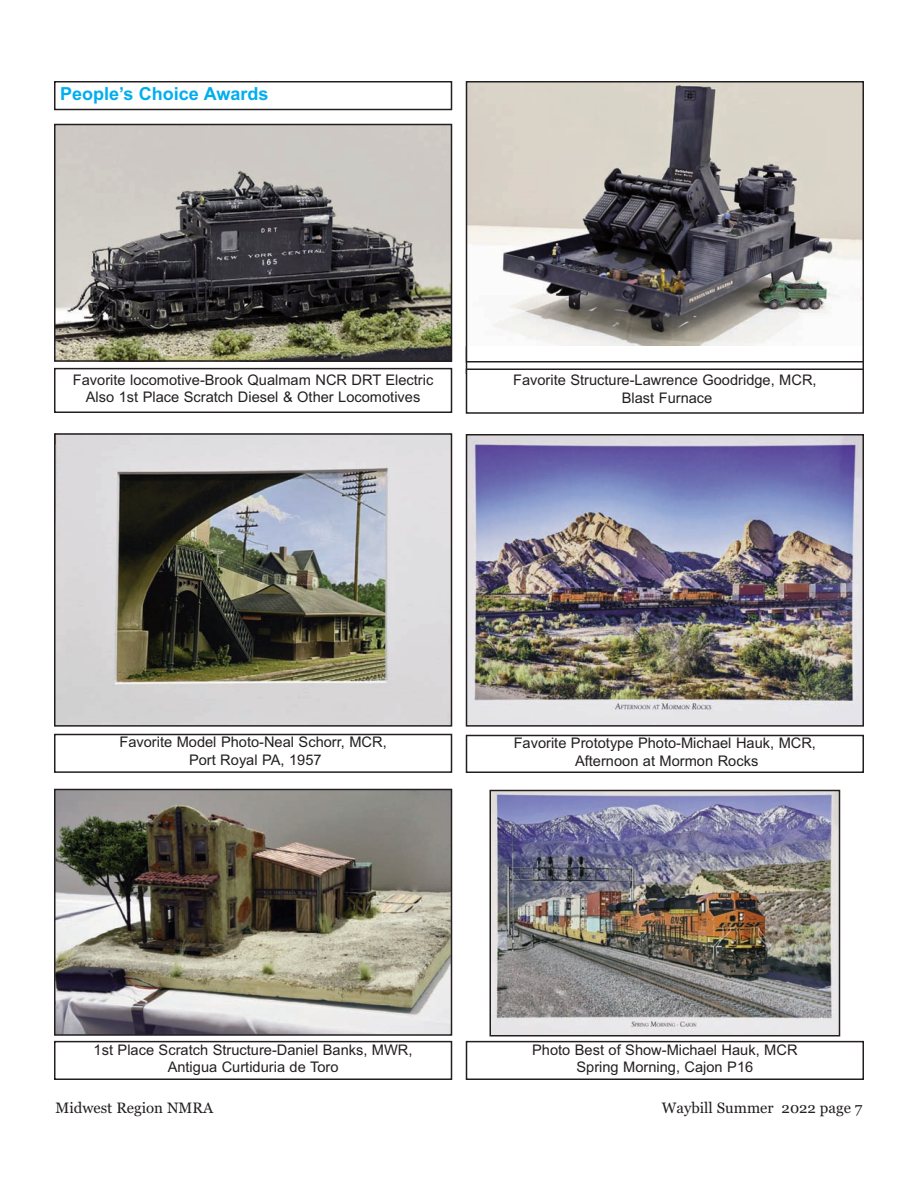
<style>
.page{position:relative;width:918px;height:1188px;background:#fff}
.page>*{position:absolute;margin:0;border:0;box-sizing:border-box;transform-origin:0 0}
.t1{font:700 18px "Arial";color:#00aeef}
.t2{font:15px "Georgia";color:#231f20}
.t3{font:14.7px/17.5px "Arial";color:#231f20;text-align:center}
</style>
<div class="page">
<div style="left:466px;top:347px;width:397px;height:26px;background:linear-gradient(to right,#fff,#fff)"></div>
<div style="left:54px;top:368px;width:398px;height:45px;border:2px solid #231f20"></div>
<div style="left:466px;top:369px;width:397px;height:44px;background:#fff"></div>
<div style="left:466px;top:369px;width:398px;height:45px;border:2px solid #231f20"></div>
<div style="left:54px;top:81px;width:398px;height:29px;border:2px solid #231f20"></div>
<img style="left:469px;top:437px;width:392px;height:287px">
<div style="left:466px;top:434px;width:398px;height:293px;border:2px solid #231f20"></div>
<img style="left:57px;top:792px;width:392px;height:241px">
<div style="left:54px;top:789px;width:398px;height:247px;border:2px solid #231f20"></div>
<img style="left:492px;top:793px;width:345px;height:240px">
<div style="left:489px;top:790px;width:351px;height:246px;border:2px solid #231f20"></div>
<img style="left:57px;top:436px;width:392px;height:288px">
<div style="left:54px;top:433px;width:398px;height:294px;border:2px solid #231f20"></div>
<div style="left:466px;top:82px;width:397px;height:280px;background:#fff"></div>
<img style="left:469px;top:84px;width:392px;height:261px">
<div style="left:466px;top:81px;width:398px;height:282px;border:2px solid #231f20"></div>
<div style="left:54px;top:734px;width:398px;height:39px;border:2px solid #231f20"></div>
<div style="left:54px;top:1041px;width:398px;height:39px;border:2px solid #231f20"></div>
<div style="left:466px;top:1041px;width:398px;height:39px;border:2px solid #231f20"></div>
<div style="left:466px;top:735px;width:398px;height:38px;border:2px solid #231f20"></div>
<img style="left:57px;top:127px;width:392px;height:232px">
<div style="left:54px;top:124px;width:398px;height:238px;border:2px solid #231f20"></div>
<p class="t1" style="left:60px;top:83px;width:210px">People’s Choice Awards</p>
<p class="t3" style="left:73px;top:371px;width:362px">Favorite locomotive-Brook Qualmam NCR DRT Electric<br>Also 1st Place Scratch Diesel &amp; Other Locomotives</p>
<p class="t3" style="left:513px;top:371px;width:305px">Favorite Structure-Lawrence Goodridge, MCR,<br>Blast Furnace</p>
<p class="t3" style="left:119px;top:734px;width:269px">Favorite Model Photo-Neal Schorr, MCR,<br>Port Royal PA, 1957</p>
<p class="t3" style="left:514px;top:735px;width:304px">Favorite Prototype Photo-Michael Hauk, MCR,<br>Afternoon at Mormon Rocks</p>
<p class="t3" style="left:94px;top:1041px;width:320px">1st Place Scratch Structure-Daniel Banks, MWR,<br>Antigua Curtiduria de Toro</p>
<p class="t3" style="left:532px;top:1041px;width:267px">Photo Best of Show-Michael Hauk, MCR<br>Spring Morning, Cajon P16</p>
<p class="t2" style="left:56px;top:1099px;width:159px">Midwest Region NMRA</p>
<p class="t2" style="left:662px;top:1099px;width:202px">Waybill Summer 2022 page 7</p>
</div>
